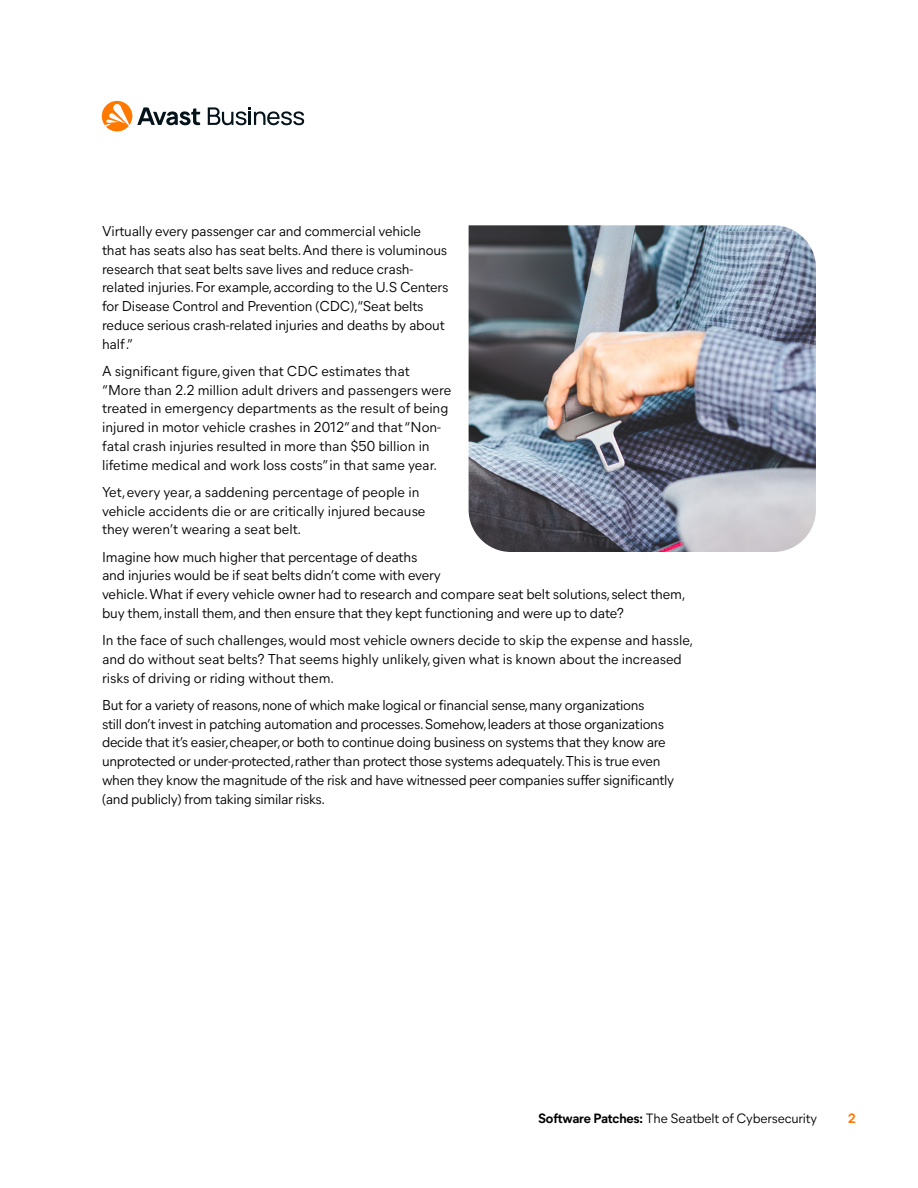
<style>
.page{position:relative;width:918px;height:1188px;background:#fff}
.page>*{position:absolute;margin:0;border:0;box-sizing:border-box;transform-origin:0 0}
.t1{font:14.25px/18.8px "Mier B03";letter-spacing:-.01em;color:#000}
.t2{font:13.5px "Mier B03";letter-spacing:-.01em;color:#000}
.t3{font:700 13.5px "Mier B03";color:#ff7800}
.s1{font-weight:700}
</style>
<div class="page">
<svg style="left:102px;top:101px;width:98px;height:30px"></svg>
<svg style="left:208px;top:107px;width:96px;height:18px"></svg>
<img style="left:469px;top:225px;width:347px;height:327px">
<p class="t1" style="left:102px;top:221px;width:348px">Virtually every passenger car and commercial vehicle that has seats also has seat belts. And there is voluminous research that seat belts save lives and reduce crash&shy;related injuries. For example, according to the U.S Centers for Disease Control and Prevention (CDC),“Seat belts reduce serious crash-related injuries and deaths by about half .”</p>
<p class="t1" style="left:102px;top:361px;width:351px">A significant figure, given that CDC estimates that “More than 2.2 million adult drivers and passengers were treated in emergency departments as the result of being injured in motor vehicle crashes in 2012” and that “Non&shy;fatal crash injuries resulted in more than $50 billion in lifetime medical and work loss costs” in that same year.</p>
<p class="t1" style="left:102px;top:482px;width:325px">Yet, every year, a saddening percentage of people in vehicle accidents die or are critically injured because they weren’t wearing a seat belt.</p>
<p class="t1" style="left:102px;top:546px;width:585px">Imagine how much higher that percentage of deaths<br>and injuries would be if seat belts didn’t come with every<br>vehicle. What if every vehicle owner had to research and compare seat belt solutions, select them, buy them, install them, and then ensure that they kept functioning and were up to date?</p>
<p class="t1" style="left:102px;top:630px;width:593px">In the face of such challenges, would most vehicle owners decide to skip the expense and hassle, and do without seat belts? That seems highly unlikely, given what is known about the increased risks of driving or riding without them.</p>
<p class="t1" style="left:102px;top:695px;width:574px">But for a variety of reasons, none of which make logical or financial sense, many organizations<br>still don’t invest in patching automation and processes. Somehow, leaders at those organizations decide that it’s easier, cheaper, or both to continue doing business on systems that they know are unprotected or under-protected, rather than protect those systems adequately. This is true even when they know the magnitude of the risk and have witnessed peer companies suffer significantly (and publicly) from taking similar risks.</p>
<p class="t2" style="left:538px;top:1108px;width:281px"><span class="s1">Software Patches:</span> The Seatbelt of Cybersecurity</p>
<p class="t3" style="left:848px;top:1108px;width:10px">2</p>
</div>
